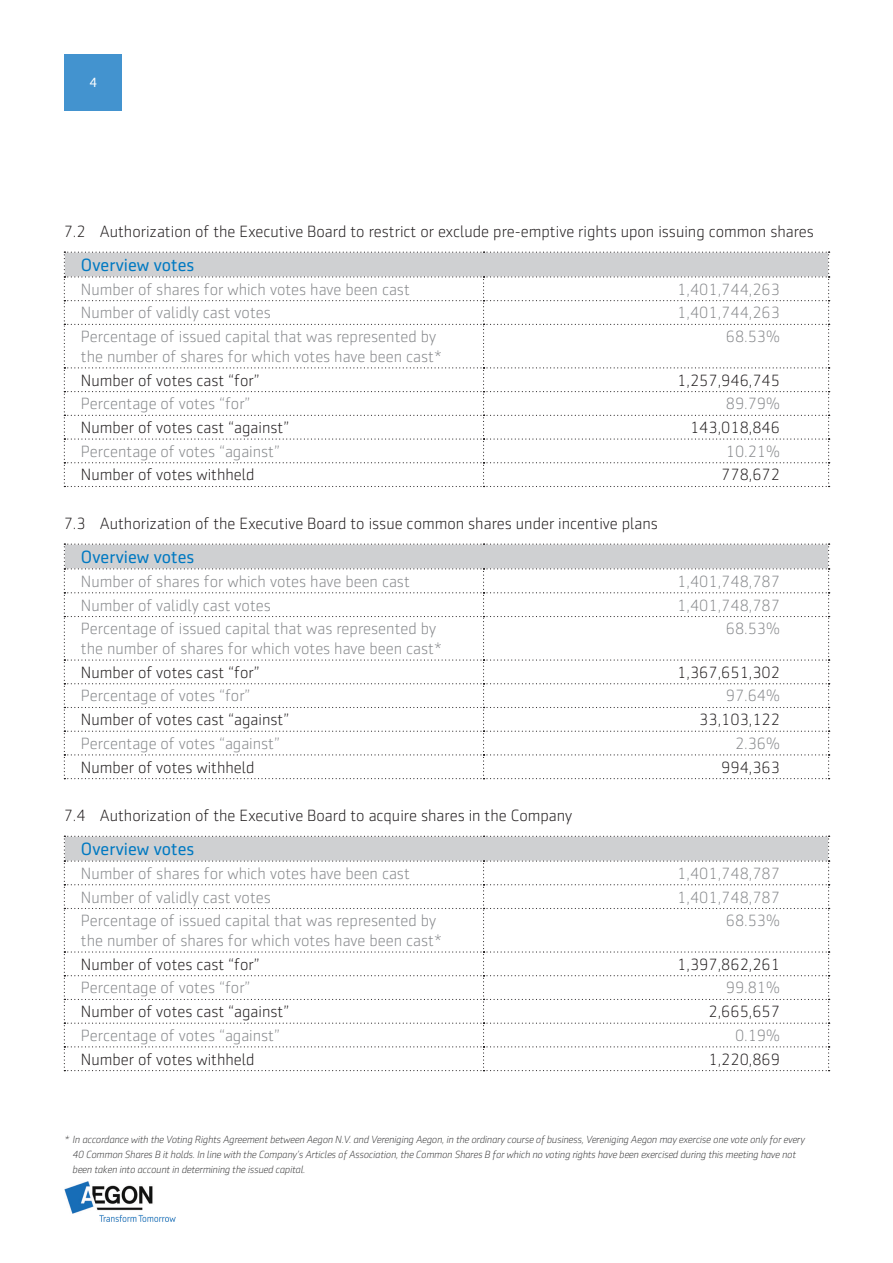
<style>
.page{position:relative;width:893px;height:1263px;background:#fff}
.page>*{position:absolute;margin:0;border:0;box-sizing:border-box;transform-origin:0 0}
.blauwe_tabel_kop{font:18px "Sentico Sans DT";color:#0079c2}
.Licht_grijs_tekst_in{font:300 16.5px/19.8px "Sentico Sans DT";color:#87898c}
.broodtext_zwart{font:300 16.5px "Sentico Sans DT";color:#231f20}
.Licht_grijs_tekst_in-2{font:300 16.5px "Sentico Sans DT";color:#231f20}
.cijfers_in_tabel{font:300 16.5px "Sentico Sans DT";color:#87898c}
.cijfers_in_tabel-2{font:300 16.5px "Sentico Sans DT";color:#231f20}
.broodtext_zwart-2{font:300 16.5px "Sentico Sans DT";color:#87898c}
.t1{font:13.5px "Sentico Sans DT";color:#fff}
.VOETNOTEN{font:italic 300 10.5px/15px "Sentico Sans DT";letter-spacing:-.02em;color:#3e3e3f}
</style>
<div class="page">
<svg style="left:64px;top:252px;width:766px;height:235px"></svg>
<svg style="left:64px;top:544px;width:766px;height:235px"></svg>
<svg style="left:64px;top:836px;width:766px;height:235px"></svg>
<img style="left:65px;top:1182px;width:110px;height:39px">
<div style="left:64px;top:54px;width:58px;height:57px;background:#4393cf"></div>
<p class="t1" style="left:89px;top:75px;width:9px">4</p>
<p class="broodtext_zwart" style="left:64px;top:223px;width:752px">7.2 Authorization of the Executive Board to restrict or exclude pre-emptive rights upon issuing common shares</p>
<p class="blauwe_tabel_kop" style="left:81px;top:255px;width:115px">Overview votes</p>
<p class="Licht_grijs_tekst_in" style="left:81px;top:279px;width:330px">Number of shares for which votes have been cast</p>
<p class="cijfers_in_tabel" style="left:677px;top:280px;width:104px">1,401,744,263</p>
<p class="Licht_grijs_tekst_in" style="left:81px;top:303px;width:191px">Number of validly cast votes</p>
<p class="cijfers_in_tabel" style="left:677px;top:304px;width:104px">1,401,744,263</p>
<p class="Licht_grijs_tekst_in" style="left:81px;top:327px;width:363px">Percentage of issued capital that was represented by the number of shares for which votes have been cast*</p>
<p class="cijfers_in_tabel" style="left:726px;top:328px;width:56px">68.53%</p>
<p class="Licht_grijs_tekst_in-2" style="left:81px;top:371px;width:180px">Number of votes cast “for”</p>
<p class="cijfers_in_tabel-2" style="left:677px;top:371px;width:104px">1,257,946,745</p>
<p class="Licht_grijs_tekst_in" style="left:81px;top:394px;width:171px">Percentage of votes “for”</p>
<p class="broodtext_zwart-2" style="left:726px;top:395px;width:56px">89.79%</p>
<p class="Licht_grijs_tekst_in-2" style="left:81px;top:419px;width:210px">Number of votes cast “against”</p>
<p class="broodtext_zwart" style="left:690px;top:419px;width:91px">143,018,846</p>
<p class="Licht_grijs_tekst_in" style="left:81px;top:441px;width:201px">Percentage of votes “against”</p>
<p class="broodtext_zwart-2" style="left:726px;top:442px;width:56px">10.21%</p>
<p class="Licht_grijs_tekst_in-2" style="left:81px;top:466px;width:175px">Number of votes withheld</p>
<p class="broodtext_zwart" style="left:721px;top:466px;width:60px">778,672</p>
<p class="broodtext_zwart" style="left:64px;top:515px;width:596px">7.3 Authorization of the Executive Board to issue common shares under incentive plans</p>
<p class="blauwe_tabel_kop" style="left:81px;top:547px;width:115px">Overview votes</p>
<p class="Licht_grijs_tekst_in" style="left:81px;top:571px;width:330px">Number of shares for which votes have been cast</p>
<p class="cijfers_in_tabel" style="left:677px;top:572px;width:104px">1,401,748,787</p>
<p class="Licht_grijs_tekst_in" style="left:81px;top:595px;width:191px">Number of validly cast votes</p>
<p class="cijfers_in_tabel" style="left:677px;top:596px;width:104px">1,401,748,787</p>
<p class="Licht_grijs_tekst_in" style="left:81px;top:619px;width:363px">Percentage of issued capital that was represented by the number of shares for which votes have been cast*</p>
<p class="cijfers_in_tabel" style="left:726px;top:620px;width:56px">68.53%</p>
<p class="Licht_grijs_tekst_in-2" style="left:81px;top:663px;width:180px">Number of votes cast “for”</p>
<p class="cijfers_in_tabel-2" style="left:677px;top:663px;width:104px">1,367,651,302</p>
<p class="Licht_grijs_tekst_in" style="left:81px;top:686px;width:171px">Percentage of votes “for”</p>
<p class="broodtext_zwart-2" style="left:726px;top:687px;width:56px">97.64%</p>
<p class="Licht_grijs_tekst_in-2" style="left:81px;top:711px;width:210px">Number of votes cast “against”</p>
<p class="broodtext_zwart" style="left:699px;top:711px;width:82px">33,103,122</p>
<p class="Licht_grijs_tekst_in" style="left:81px;top:734px;width:201px">Percentage of votes “against”</p>
<p class="broodtext_zwart-2" style="left:735px;top:734px;width:47px">2.36%</p>
<p class="Licht_grijs_tekst_in-2" style="left:81px;top:758px;width:175px">Number of votes withheld</p>
<p class="broodtext_zwart" style="left:721px;top:758px;width:60px">994,363</p>
<p class="broodtext_zwart" style="left:64px;top:807px;width:510px">7.4 Authorization of the Executive Board to acquire shares in the Company</p>
<p class="blauwe_tabel_kop" style="left:81px;top:839px;width:115px">Overview votes</p>
<p class="Licht_grijs_tekst_in" style="left:81px;top:863px;width:330px">Number of shares for which votes have been cast</p>
<p class="cijfers_in_tabel" style="left:677px;top:864px;width:104px">1,401,748,787</p>
<p class="Licht_grijs_tekst_in" style="left:81px;top:887px;width:191px">Number of validly cast votes</p>
<p class="cijfers_in_tabel" style="left:677px;top:888px;width:104px">1,401,748,787</p>
<p class="Licht_grijs_tekst_in" style="left:81px;top:911px;width:363px">Percentage of issued capital that was represented by the number of shares for which votes have been cast*</p>
<p class="cijfers_in_tabel" style="left:726px;top:912px;width:56px">68.53%</p>
<p class="Licht_grijs_tekst_in-2" style="left:81px;top:955px;width:180px">Number of votes cast “for”</p>
<p class="cijfers_in_tabel-2" style="left:677px;top:955px;width:104px">1,397,862,261</p>
<p class="Licht_grijs_tekst_in" style="left:81px;top:978px;width:171px">Percentage of votes “for”</p>
<p class="broodtext_zwart-2" style="left:726px;top:979px;width:56px">99.81%</p>
<p class="Licht_grijs_tekst_in-2" style="left:81px;top:1003px;width:210px">Number of votes cast “against”</p>
<p class="broodtext_zwart" style="left:708px;top:1003px;width:73px">2,665,657</p>
<p class="Licht_grijs_tekst_in" style="left:81px;top:1025px;width:201px">Percentage of votes “against”</p>
<p class="broodtext_zwart-2" style="left:735px;top:1026px;width:47px">0.19%</p>
<p class="Licht_grijs_tekst_in-2" style="left:81px;top:1050px;width:175px">Number of votes withheld</p>
<p class="broodtext_zwart" style="left:708px;top:1050px;width:73px">1,220,869</p>
<p class="VOETNOTEN" style="left:72px;top:1132px;width:734px;text-indent:-9px">* In accordance with the Voting Rights Agreement between Aegon N.V. and Vereniging Aegon, in the ordinary course of business, Vereniging Aegon may exercise one vote only for every<br>40 Common Shares B it holds. In line with the Company’s Articles of Association, the Common Shares B for which no voting rights have been exercised during this meeting have not been taken into account in determining the issued capital.</p>
</div>
